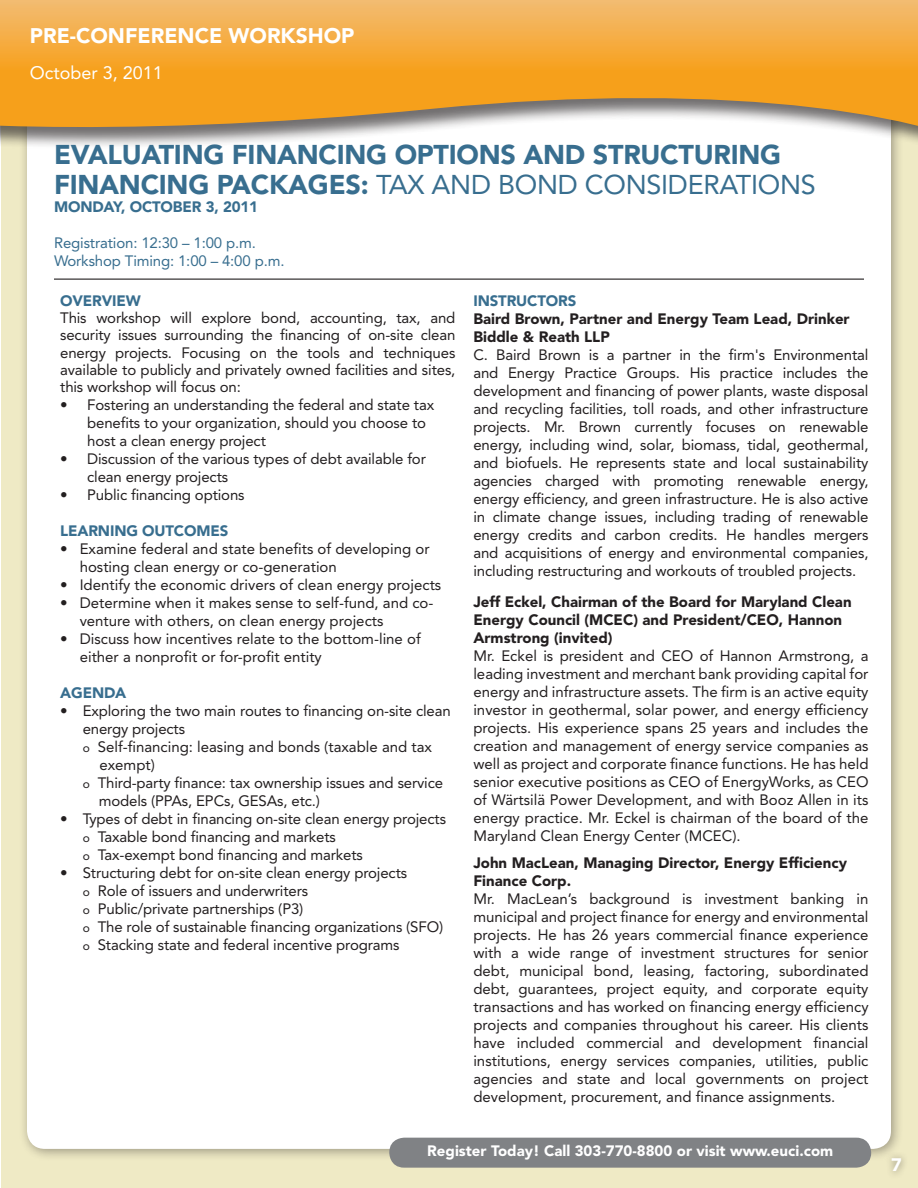
<style>
.page{position:relative;width:918px;height:1188px;background:#fff}
.page>*{position:absolute;margin:0;border:0;box-sizing:border-box;transform-origin:0 0}
.t1{font:900 27px/30px "Avenir LT Std";letter-spacing:-.01em;color:#386e8f}
.t2{font:900 21px "Avenir LT Std";color:#fff}
.t3{font:18px "Avenir LT Std";color:#fff}
.t4{font:900 18px "Avenir LT Std";color:#fff}
.last_paragraph{font:15px/18px "Avenir LT Std";letter-spacing:-.01em;color:#231f20}
.t5{font:900 15px/18px "Avenir LT Std";color:#231f20}
.t6{font:900 15px "Avenir LT Std";letter-spacing:-.01em;color:#386e8f}
.t7{font:15px "Avenir LT Std";letter-spacing:-.01em;color:#386e8f}
.t8{font:900 15px "Avenir LT Std";color:#fff}
.s1{font-weight:400}
.s2{font-size:12px}
</style>
<div class="page">
<div style="left:1px;top:1px;width:917px;height:1187px;background:#efeac5"></div>
<div style="left:18px;top:27px;width:885px;height:1134px;background:#231f20;opacity:.4"></div>
<div style="left:27px;top:36px;width:864px;height:1113px;background:#fff;border-radius:18px"></div>
<div style="left:883px;top:1151px;width:25px;height:28px;background:#231f20;opacity:.52"></div>
<div style="left:389px;top:1138px;width:482px;height:30px;background:#808285;border-radius:15px"></div>
<svg style="left:0;top:0;width:918px;height:259px"></svg>
<hr style="left:54px;top:279px;width:810px;height:1px;background:#231f20">
<p class="t2" style="left:30px;top:23px;width:326px">PRE-CONFERENCE WORKSHOP</p>
<p class="t3" style="left:30px;top:62px;width:135px">October 3, 2011</p>
<p class="t1" style="left:54px;top:140px;width:763px">EVALUATING FINANCING OPTIONS AND STRUCTURING<br>FINANCING PACKAGES: <span class="s1">TAX AND BOND CONSIDERATIONS</span></p>
<p class="t6" style="left:54px;top:198px;width:206px">MONDAY, OCTOBER 3, 2011</p>
<p class="t7" style="left:54px;top:234px;width:203px">Registration: 12:30 – 1:00 p.m.</p>
<p class="t7" style="left:54px;top:252px;width:232px">Workshop Timing: 1:00 – 4:00 p.m.</p>
<p class="t6" style="left:60px;top:292px;width:82px">OVERVIEW</p>
<p class="last_paragraph" style="left:60px;top:309px;width:397px;line-height:17.2px;text-align:justify">This workshop will explore bond, accounting, tax, and security issues surrounding the financing of on-site clean energy projects. Focusing on the tools and techniques available to publicly and privately owned facilities and sites, this workshop will focus on:</p>
<p class="last_paragraph" style="left:87px;top:396px;width:348px;text-indent:-27px">• Fostering an understanding the federal and state tax benefits to your organization, should you choose to host a clean energy project</p>
<p class="last_paragraph" style="left:87px;top:450px;width:340px;text-indent:-27px">• Discussion of the various types of debt available for clean energy projects</p>
<p class="last_paragraph" style="left:60px;top:486px;width:186px">• Public financing options</p>
<p class="t6" style="left:60px;top:522px;width:170px">LEARNING OUTCOMES</p>
<p class="last_paragraph" style="left:80px;top:540px;width:351px;text-indent:-20px">• Examine federal and state benefits of developing or hosting clean energy or co-generation</p>
<p class="last_paragraph" style="left:60px;top:576px;width:383px">• Identify the economic drivers of clean energy projects</p>
<p class="last_paragraph" style="left:80px;top:594px;width:355px;text-indent:-20px">• Determine when it makes sense to self-fund, and co&shy;venture with others, on clean energy projects</p>
<p class="last_paragraph" style="left:80px;top:630px;width:343px;text-indent:-20px">• Discuss how incentives relate to the bottom-line of either a nonprofit or for-profit entity</p>
<p class="t6" style="left:60px;top:684px;width:68px">AGENDA</p>
<p class="last_paragraph" style="left:83px;top:702px;width:370px;text-indent:-22px">• Exploring the two main routes to financing on-site clean energy projects</p>
<p class="last_paragraph" style="left:99px;top:738px;width:334px;text-indent:-17px"><span class="s2">o</span> Self-financing: leasing and bonds (taxable and tax exempt)</p>
<p class="last_paragraph" style="left:99px;top:774px;width:346px;text-indent:-16px"><span class="s2">o</span> Third-party finance: tax ownership issues and service models (PPAs, EPCs, GESAs, etc.)</p>
<p class="last_paragraph" style="left:60px;top:810px;width:387px">• Types of debt in financing on-site clean energy projects</p>
<p class="last_paragraph" style="left:83px;top:828px;width:255px"><span class="s2">o</span> Taxable bond financing and markets</p>
<p class="last_paragraph" style="left:83px;top:846px;width:282px"><span class="s2">o</span> Tax-exempt bond financing and markets</p>
<p class="last_paragraph" style="left:60px;top:864px;width:349px">• Structuring debt for on-site clean energy projects</p>
<p class="last_paragraph" style="left:83px;top:882px;width:227px"><span class="s2">o</span> Role of issuers and underwriters</p>
<p class="last_paragraph" style="left:83px;top:900px;width:222px"><span class="s2">o</span> Public/private partnerships (P3)</p>
<p class="last_paragraph" style="left:83px;top:918px;width:362px"><span class="s2">o</span> The role of sustainable financing organizations (SFO)</p>
<p class="last_paragraph" style="left:83px;top:936px;width:318px"><span class="s2">o</span> Stacking state and federal incentive programs</p>
<p class="t6" style="left:473px;top:292px;width:104px">INSTRUCTORS</p>
<p class="t5" style="left:473px;top:310px;width:378px">Baird Brown, Partner and Energy Team Lead, Drinker<br>Biddle &amp; Reath LLP</p>
<p class="last_paragraph" style="left:473px;top:346px;width:397px;text-align:justify">C. Baird Brown is a partner in the firm's Environmental and Energy Practice Groups. His practice includes the development and financing of power plants, waste disposal and recycling facilities, toll roads, and other infrastructure projects. Mr. Brown currently focuses on renewable energy, including wind, solar, biomass, tidal, geothermal, and biofuels. He represents state and local sustainability agencies charged with promoting renewable energy, energy efficiency, and green infrastructure. He is also active in climate change issues, including trading of renewable energy credits and carbon credits. He handles mergers and acquisitions of energy and environmental companies, including restructuring and workouts of troubled projects.</p>
<p class="t5" style="left:473px;top:593px;width:380px">Jeff Eckel, Chairman of the Board for Maryland Clean<br>Energy Council (MCEC) and President/CEO, Hannon<br>Armstrong (invited)</p>
<p class="last_paragraph" style="left:473px;top:647px;width:397px;text-align:justify">Mr. Eckel is president and CEO of Hannon Armstrong, a leading investment and merchant bank providing capital for energy and infrastructure assets. The firm is an active equity investor in geothermal, solar power, and energy efficiency projects. His experience spans 25 years and includes the creation and management of energy service companies as well as project and corporate finance functions. He has held senior executive positions as CEO of EnergyWorks, as CEO of Wärtsilä Power Development, and with Booz Allen in its energy practice. Mr. Eckel is chairman of the board of the Maryland Clean Energy Center (MCEC).</p>
<p class="t5" style="left:473px;top:854px;width:375px">John MacLean, Managing Director, Energy Efficiency<br>Finance Corp.</p>
<p class="last_paragraph" style="left:473px;top:890px;width:397px;text-align:justify">Mr. MacLean’s background is investment banking in municipal and project finance for energy and environmental projects. He has 26 years commercial finance experience with a wide range of investment structures for senior debt, municipal bond, leasing, factoring, subordinated debt, guarantees, project equity, and corporate equity transactions and has worked on financing energy efficiency projects and companies throughout his career. His clients have included commercial and development financial institutions, energy services companies, utilities, public agencies and state and local governments on project development, procurement, and finance assignments.</p>
<p class="t8" style="left:427px;top:1142px;width:407px">Register Today! Call 303-770-8800 or visit www.euci.com</p>
<p class="t4" style="left:891px;top:1153px;width:12px">7</p>
</div>
